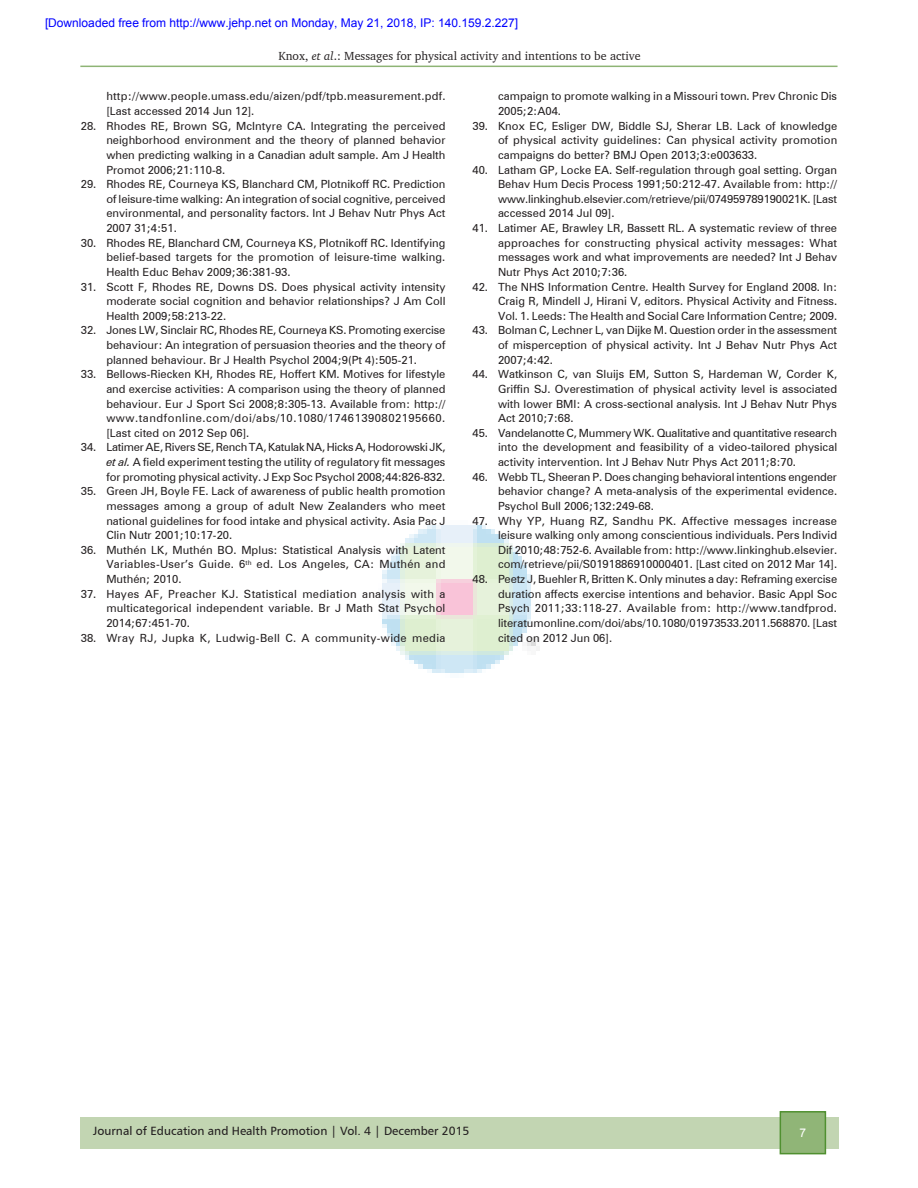
<style>
.page{position:relative;width:918px;height:1188px;background:#fff}
.page>*{position:absolute;margin:0;border:0;box-sizing:border-box;transform-origin:0 0}
.t1{font:12px "Arial";color:#00f}
.t2{font:12px "Charter BT";color:#231f20}
.t3{font:12px "Humanist 777 BT Roman B";color:#231f20}
.t4{font:12px "Arial";color:#fff}
.t5{font:11.25px/14.7px "Zurich BT";color:#231f20;text-align:justify}
.t6{font:11.25px/14.7px "Zurich BT";letter-spacing:.02em;color:#231f20}
.t7{font:11.25px "Zurich BT";letter-spacing:.03em;color:#231f20}
.s1{font-style:italic}
</style>
<div class="page">
<img style="left:382px;top:525px;width:158px;height:148px">
<hr style="left:80px;top:66px;width:758px;height:1px;background:#8eb475">
<div style="left:81px;top:1117px;width:758px;height:31px;background:#c2d5b2"></div>
<div style="left:780px;top:1111px;width:46px;height:43px;background:#90b577;border:2px solid #509030"></div>
<p class="t1" style="left:45px;top:16px;width:475px">[Downloaded free from http://www.jehp.net on Monday, May 21, 2018, IP: 140.159.2.227]</p>
<p class="t2" style="left:278px;top:49px;width:364px">Knox, <span class="s1">et al</span>.: Messages for physical activity and intentions to be active</p>
<p class="t6" style="left:106px;top:89px;width:341px">http://www.people.umass.edu/aizen/pdf/tpb.measurement.pdf. [Last accessed 2014 Jun 12].</p>
<p class="t5" style="left:106px;top:118px;width:341px;text-indent:-26px">28. Rhodes RE, Brown SG, McIntyre CA. Integrating the perceived neighborhood environment and the theory of planned behavior when predicting walking in a Canadian adult sample. Am J Health Promot 2006;21:110‑8.</p>
<p class="t5" style="left:106px;top:177px;width:341px;text-indent:-26px">29. Rhodes RE, Courneya KS, Blanchard CM, Plotnikoff RC. Prediction of leisure‑time walking: An integration of social cognitive, perceived environmental, and personality factors. Int J Behav Nutr Phys Act 2007 31;4:51.</p>
<p class="t5" style="left:106px;top:235px;width:341px;text-indent:-26px">30. Rhodes RE, Blanchard CM, Courneya KS, Plotnikoff RC. Identifying belief‑based targets for the promotion of leisure‑time walking.<br>Health Educ Behav 2009;36:381‑93.</p>
<p class="t5" style="left:106px;top:279px;width:341px;text-indent:-26px">31. Scott F, Rhodes RE, Downs DS. Does physical activity intensity moderate social cognition and behavior relationships? J Am Coll Health 2009;58:213‑22.</p>
<p class="t5" style="left:106px;top:323px;width:341px;text-indent:-26px">32. Jones LW, Sinclair RC, Rhodes RE, Courneya KS. Promoting exercise behaviour: An integration of persuasion theories and the theory of planned behaviour. Br J Health Psychol 2004;9(Pt 4):505‑21.</p>
<p class="t5" style="left:106px;top:367px;width:341px;text-indent:-26px">33. Bellows‑Riecken KH, Rhodes RE, Hoffert KM. Motives for lifestyle and exercise activities: A comparison using the theory of planned behaviour. Eur J Sport Sci 2008;8:305‑13. Available from: http:// www.tandfonline.com/doi/abs/10.1080/17461390802195660. [Last cited on 2012 Sep 06].</p>
<p class="t5" style="left:106px;top:440px;width:341px;text-indent:-26px">34. Latimer AE, Rivers SE, Rench TA, Katulak NA, Hicks A, Hodorowski JK, <span class="s1">et al.</span> A field experiment testing the utility of regulatory fit messages for promoting physical activity. J Exp Soc Psychol 2008;44:826‑832.</p>
<p class="t5" style="left:106px;top:484px;width:341px;text-indent:-26px">35. Green JH, Boyle FE. Lack of awareness of public health promotion messages among a group of adult New Zealanders who meet national guidelines for food intake and physical activity. Asia Pac J Clin Nutr 2001;10:17‑20.</p>
<p class="t5" style="left:106px;top:542px;width:341px;text-indent:-26px">36. Muthén LK, Muthén BO. Mplus: Statistical Analysis with Latent Variables‑User’s Guide. 6<sup>th</sup> ed. Los Angeles, CA: Muthén and Muthén; 2010.</p>
<p class="t5" style="left:106px;top:586px;width:341px;text-indent:-26px">37. Hayes AF, Preacher KJ. Statistical mediation analysis with a multicategorical independent variable. Br J Math Stat Psychol 2014;67:451‑70.</p>
<p class="t7" style="left:81px;top:631px;width:366px">38. Wray RJ, Jupka K, Ludwig‑Bell C. A community‑wide media</p>
<p class="t5" style="left:498px;top:89px;width:341px">campaign to promote walking in a Missouri town. Prev Chronic Dis<br>2005;2:A04.</p>
<p class="t5" style="left:498px;top:118px;width:341px;text-indent:-26px">39. Knox EC, Esliger DW, Biddle SJ, Sherar LB. Lack of knowledge of physical activity guidelines: Can physical activity promotion campaigns do better? BMJ Open 2013;3:e003633.</p>
<p class="t5" style="left:498px;top:162px;width:341px;text-indent:-26px">40. Latham GP, Locke EA. Self‑regulation through goal setting. Organ Behav Hum Decis Process 1991;50:212‑47. Available from: http:// www.linkinghub.elsevier.com/retrieve/pii/074959789190021K. [Last accessed 2014 Jul 09].</p>
<p class="t5" style="left:498px;top:221px;width:341px;text-indent:-26px">41. Latimer AE, Brawley LR, Bassett RL. A systematic review of three approaches for constructing physical activity messages: What messages work and what improvements are needed? Int J Behav Nutr Phys Act 2010;7:36.</p>
<p class="t5" style="left:498px;top:279px;width:341px;text-indent:-26px">42. The NHS Information Centre. Health Survey for England 2008. In:<br>Craig R, Mindell J, Hirani V, editors. Physical Activity and Fitness.<br>Vol. 1. Leeds: The Health and Social Care Information Centre; 2009.</p>
<p class="t5" style="left:498px;top:323px;width:341px;text-indent:-26px">43. Bolman C, Lechner L, van Dijke M. Question order in the assessment of misperception of physical activity. Int J Behav Nutr Phys Act 2007;4:42.</p>
<p class="t5" style="left:498px;top:367px;width:341px;text-indent:-26px">44. Watkinson C, van Sluijs EM, Sutton S, Hardeman W, Corder K, Griffin SJ. Overestimation of physical activity level is associated with lower BMI: A cross‑sectional analysis. Int J Behav Nutr Phys Act 2010;7:68.</p>
<p class="t5" style="left:498px;top:425px;width:341px;text-indent:-26px">45. Vandelanotte C, Mummery WK. Qualitative and quantitative research into the development and feasibility of a video‑tailored physical activity intervention. Int J Behav Nutr Phys Act 2011;8:70.</p>
<p class="t5" style="left:498px;top:469px;width:341px;text-indent:-26px">46. Webb TL, Sheeran P. Does changing behavioral intentions engender behavior change? A meta‑analysis of the experimental evidence.<br>Psychol Bull 2006;132:249‑68.</p>
<p class="t5" style="left:498px;top:513px;width:341px;text-indent:-26px">47. Why YP, Huang RZ, Sandhu PK. Affective messages increase leisure walking only among conscientious individuals. Pers Individ Dif 2010;48:752‑6. Available from: http://www.linkinghub.elsevier. com/retrieve/pii/S0191886910000401. [Last cited on 2012 Mar 14].</p>
<p class="t5" style="left:498px;top:572px;width:341px;text-indent:-26px">48. Peetz J, Buehler R, Britten K. Only minutes a day: Reframing exercise duration affects exercise intentions and behavior. Basic Appl Soc Psych 2011;33:118‑27. Available from: http://www.tandfprod. literatumonline.com/doi/abs/10.1080/01973533.2011.568870. [Last cited on 2012 Jun 06].</p>
<p class="t3" style="left:93px;top:1123px;width:378px">Journal of Education and Health Promotion | Vol. 4 | December 2015</p>
<p class="t4" style="left:800px;top:1125px;width:8px">7</p>
</div>
